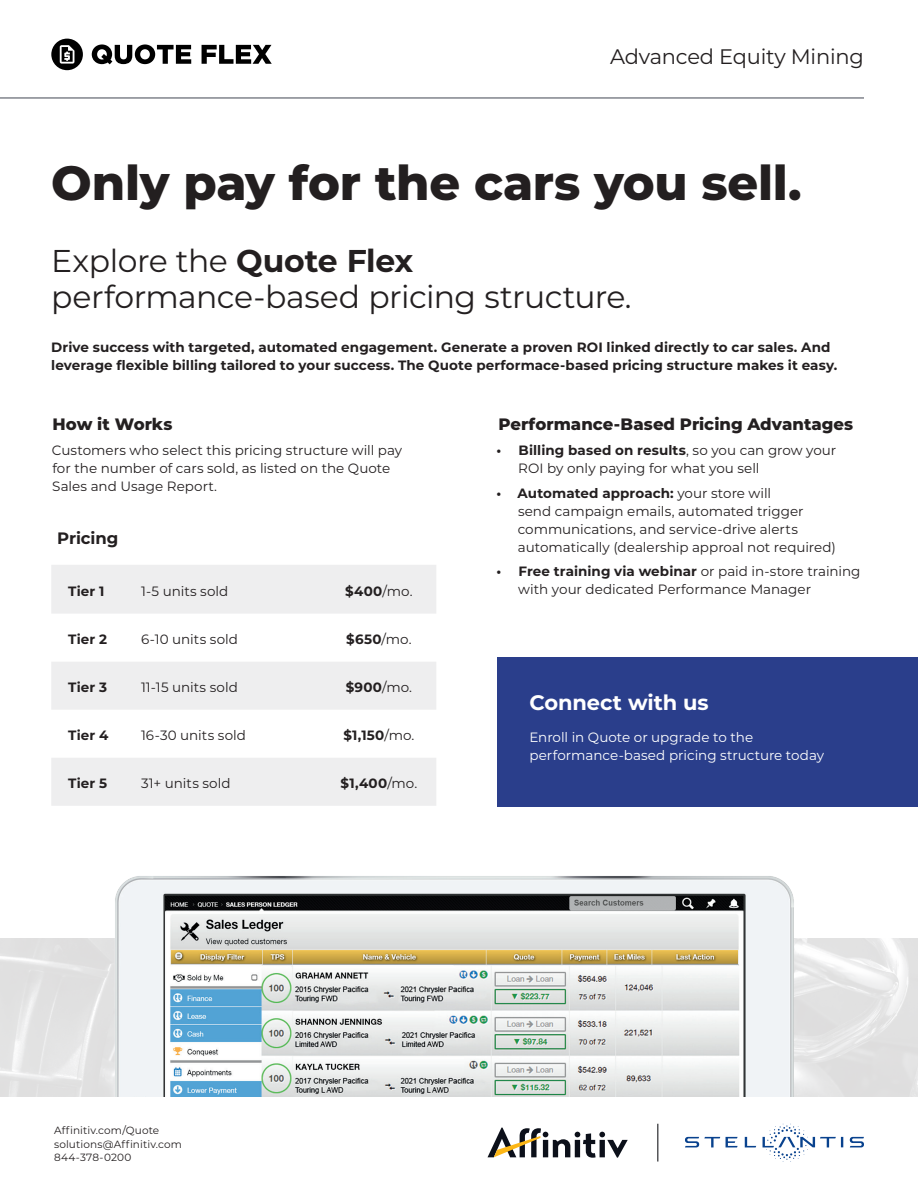
<style>
.page{position:relative;width:918px;height:1188px;background:#fff}
.page>*{position:absolute;margin:0;border:0;box-sizing:border-box;transform-origin:0 0}
.h1-small{font:800 48px "Montserrat";letter-spacing:-.005em;color:#231f20}
.t1{font:31.5px/36px "Montserrat";letter-spacing:-.015em;color:#231f20}
.t2{font:21px "Montserrat";letter-spacing:-.01em;color:#231f20}
.callout_testimonial{font:700 21px "Montserrat";letter-spacing:-.005em;color:#fff}
.body-headline{font:800 16.5px "Montserrat";color:#231f20}
.body-headline-2{font:700 16.5px "Montserrat";letter-spacing:-.005em;color:#231f20}
.body{font:13.5px/18px "Montserrat";color:#231f20}
.body-headline-3{font:700 13.5px/18px "Montserrat";letter-spacing:.005em;color:#231f20}
.body-2{font:700 13.5px "Montserrat";letter-spacing:.02em;color:#231f20}
.body-3{font:13.5px/18px "Montserrat";color:#fff}
.footer-body{font:10.5px "Montserrat";letter-spacing:.01em;color:#231f20}
.s1{font-weight:700}
.s2{font-weight:400}
</style>
<div class="page">
<hr style="left:0;top:97px;width:864px;height:2px;background:#81848c">
<svg style="left:51px;top:39px;width:32px;height:31px"></svg>
<svg style="left:92px;top:44px;width:99px;height:20px"></svg>
<svg style="left:202px;top:45px;width:70px;height:19px"></svg>
<img style="left:0;top:939px;width:918px;height:158px">
<img style="left:87px;top:876px;width:741px;height:221px">
<svg style="left:51px;top:565px;width:385px;height:241px;fill:#eeeeef"></svg>
<div style="left:497px;top:658px;width:421px;height:149px;background:#2a3e8b"></div>
<svg style="left:685px;top:1124px;width:179px;height:38px"></svg>
<svg style="left:488px;top:1128px;width:140px;height:30px"></svg>
<hr style="left:658px;top:1124px;width:1px;height:38px;background:#000206">
<h3 class="t2" style="left:610px;top:42px;width:255px">Advanced Equity Mining</h3>
<p class="h1-small" style="left:51px;top:148px;width:752px">Only pay for the cars you sell.</p>
<p class="t1" style="left:51px;top:241px;width:582px">Explore the <span class="s1">Quote Flex </span>performance-based pricing structure.</p>
<p class="body-headline-3" style="left:51px;top:338px;width:788px">Drive success with targeted, automated engagement. Generate a proven ROI linked directly to car sales. And leverage flexible billing tailored to your success. The Quote performace-based pricing structure makes it easy.</p>
<p class="body-headline" style="left:53px;top:412px;width:121px">How it Works</p>
<p class="body" style="left:52px;top:441px;width:352px">Customers who select this pricing structure will pay for the number of cars sold, as listed on the Quote<br>Sales and Usage Report.</p>
<p class="body-headline-2" style="left:57px;top:527px;width:63px">Pricing</p>
<p class="body-2" style="left:68px;top:582px;width:38px">Tier 1</p>
<p class="body" style="left:141px;top:582px;width:89px">1-5 units sold</p>
<p class="body-2" style="left:345px;top:582px;width:69px">$400<span class="s2">/mo.</span></p>
<p class="body-2" style="left:68px;top:630px;width:40px">Tier 2</p>
<p class="body" style="left:141px;top:630px;width:99px">6-10 units sold</p>
<p class="body-2" style="left:346px;top:630px;width:67px">$650<span class="s2">/mo.</span></p>
<p class="body-2" style="left:68px;top:678px;width:40px">Tier 3</p>
<p class="body" style="left:141px;top:678px;width:98px">11-15 units sold</p>
<p class="body-2" style="left:346px;top:678px;width:68px">$900<span class="s2">/mo.</span></p>
<p class="body-2" style="left:68px;top:726px;width:42px">Tier 4</p>
<p class="body" style="left:141px;top:726px;width:107px">16-30 units sold</p>
<p class="body-2" style="left:343px;top:726px;width:73px">$1,150<span class="s2">/mo.</span></p>
<p class="body-2" style="left:68px;top:774px;width:40px">Tier 5</p>
<p class="body" style="left:141px;top:774px;width:91px">31+ units sold</p>
<p class="body-2" style="left:340px;top:774px;width:78px">$1,400<span class="s2">/mo.</span></p>
<p class="body-headline" style="left:498px;top:412px;width:356px">Performance-Based Pricing Advantages</p>
<p class="body" style="left:518px;top:441px;width:320px;text-indent:-22px"><span class="s1">• Billing based on results</span>, so you can grow your<br>ROI by only paying for what you sell</p>
<p class="body" style="left:518px;top:483px;width:320px;text-indent:-21px"><span class="s1">• Automated approach:</span> your store will<br>send campaign emails, automated trigger communications, and service-drive alerts automatically (dealership approal not required)</p>
<p class="body" style="left:518px;top:562px;width:344px;text-indent:-22px"><span class="s1">• Free training via webinar</span> or paid in-store training with your dedicated Performance Manager</p>
<p class="callout_testimonial" style="left:530px;top:688px;width:181px">Connect with us</p>
<p class="body-3" style="left:530px;top:728px;width:296px">Enroll in Quote or upgrade to the performance-based pricing structure today</p>
<p class="footer-body" style="left:54px;top:1123px;width:107px">Affinitiv.com/Quote</p>
<p class="footer-body" style="left:54px;top:1137px;width:129px">solutions@Affinitiv.com</p>
<p class="footer-body" style="left:54px;top:1150px;width:79px">844-378-0200</p>
</div>
